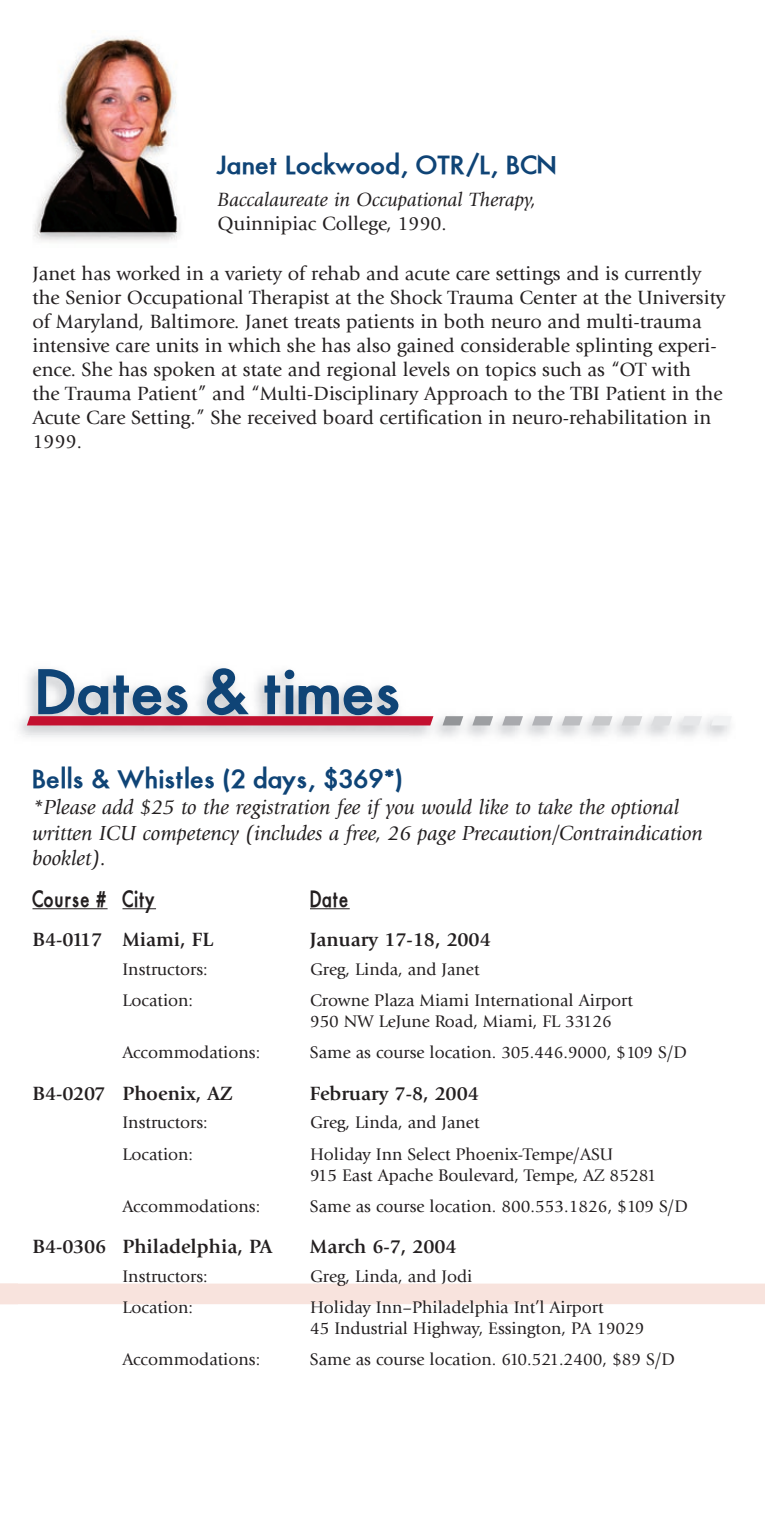
<style>
.page{position:relative;width:765px;height:1530px;background:#fff}
.page>*{position:absolute;margin:0;border:0;box-sizing:border-box;transform-origin:0 0}
.t1{font:700 25px "Fusi";color:#0f4476}
.t2{font:700 condensed 22.5px "Fusi";color:#231f20}
.t3{font:italic 21.25px/25.5px "Giovanni";color:#231f20}
.t4{font:20px/24px "Giovanni";color:#231f20}
.t5{font:700 20px "Giovanni";color:#231f20}
.t6{font:italic 20px "Giovanni";color:#231f20}
.t7{font:17.5px/21px "Giovanni";color:#231f20}
</style>
<div class="page">
<svg style="left:0;top:908px;width:765px;height:397px"></svg>
<img style="left:33px;top:36px;width:147px;height:206px">
<img style="left:26px;top:716px;width:704px;height:21px">
<img style="left:19px;top:716px;width:389px;height:19px">
<svg style="left:711px;top:716px;width:20px;height:9px"></svg>
<svg style="left:681px;top:716px;width:21px;height:9px"></svg>
<svg style="left:651px;top:716px;width:21px;height:9px"></svg>
<svg style="left:622px;top:716px;width:20px;height:9px"></svg>
<svg style="left:592px;top:716px;width:21px;height:9px"></svg>
<svg style="left:562px;top:716px;width:21px;height:9px"></svg>
<svg style="left:532px;top:716px;width:21px;height:9px"></svg>
<svg style="left:502px;top:716px;width:21px;height:9px"></svg>
<svg style="left:472px;top:716px;width:21px;height:9px"></svg>
<svg style="left:443px;top:716px;width:20px;height:9px"></svg>
<svg style="left:27px;top:668px;width:406px;height:57px"></svg>
<hr style="left:32px;top:908px;width:76px;height:1px;background:#231f20">
<hr style="left:122px;top:908px;width:34px;height:1px;background:#231f20">
<hr style="left:310px;top:908px;width:40px;height:1px;background:#231f20">
<p class="t1" style="left:218px;top:149px;width:341px">Janet Lockwood, OTR/L, BCN</p>
<p class="t6" style="left:218px;top:188px;width:320px">Baccalaureate in Occupational Therapy,</p>
<p class="t4" style="left:218px;top:211px;width:231px">Quinnipiac College, 1990.</p>
<p class="t4" style="left:32px;top:261px;width:695px">Janet has worked in a variety of rehab and acute care settings and is currently the Senior Occupational Therapist at the Shock Trauma Center at the University of Maryland, Baltimore. Janet treats patients in both neuro and multi-trauma intensive care units in which she has also gained considerable splinting experi&shy;ence. She has spoken at state and regional levels on topics such as “OT with<br>the Trauma Patient” and “Multi-Disciplinary Approach to the TBI Patient in the Acute Care Setting.” She received board certification in neuro-rehabilitation in 1999.</p>
<p class="t1" style="left:32px;top:763px;width:372px">Bells &amp; Whistles (2 days, $369*)</p>
<p class="t3" style="left:32px;top:795px;width:672px">*Please add $25 to the registration fee if you would like to take the optional written ICU competency (includes a free, 26 page Precaution/Contraindication booklet).</p>
<p class="t2" style="left:32px;top:885px;width:125px">Course # City</p>
<p class="t2" style="left:310px;top:885px;width:41px">Date</p>
<p class="t5" style="left:32px;top:928px;width:182px">B4-0117 Miami, FL</p>
<p class="t5" style="left:310px;top:928px;width:182px">January 17-18, 2004</p>
<p class="t7" style="left:122px;top:959px;width:87px">Instructors:</p>
<p class="t7" style="left:310px;top:959px;width:171px">Greg, Linda, and Janet</p>
<p class="t7" style="left:122px;top:990px;width:72px">Location:</p>
<p class="t7" style="left:310px;top:990px;width:324px">Crowne Plaza Miami International Airport<br>950 NW LeJune Road, Miami, FL 33126</p>
<p class="t7" style="left:122px;top:1042px;width:139px">Accommodations:</p>
<p class="t7" style="left:310px;top:1042px;width:379px">Same as course location. 305.446.9000, $109 S/D</p>
<p class="t5" style="left:32px;top:1082px;width:201px">B4-0207 Phoenix, AZ</p>
<p class="t5" style="left:310px;top:1082px;width:170px">February 7-8, 2004</p>
<p class="t7" style="left:122px;top:1112px;width:87px">Instructors:</p>
<p class="t7" style="left:310px;top:1112px;width:171px">Greg, Linda, and Janet</p>
<p class="t7" style="left:122px;top:1143px;width:72px">Location:</p>
<p class="t7" style="left:310px;top:1143px;width:348px">Holiday Inn Select Phoenix-Tempe/ASU<br>915 East Apache Boulevard, Tempe, AZ 85281</p>
<p class="t7" style="left:122px;top:1196px;width:139px">Accommodations:</p>
<p class="t7" style="left:310px;top:1196px;width:380px">Same as course location. 800.553.1826, $109 S/D</p>
<p class="t5" style="left:32px;top:1235px;width:241px">B4-0306 Philadelphia, PA</p>
<p class="t5" style="left:310px;top:1235px;width:148px">March 6-7, 2004</p>
<p class="t7" style="left:122px;top:1266px;width:87px">Instructors:</p>
<p class="t7" style="left:310px;top:1266px;width:164px">Greg, Linda, and Jodi</p>
<p class="t7" style="left:122px;top:1297px;width:72px">Location:</p>
<p class="t7" style="left:310px;top:1297px;width:336px">Holiday Inn–Philadelphia Int’l Airport<br>45 Industrial Highway, Essington, PA 19029</p>
<p class="t7" style="left:123px;top:1349px;width:139px">Accommodations:</p>
<p class="t7" style="left:310px;top:1349px;width:367px">Same as course location. 610.521.2400, $89 S/D</p>
</div>
